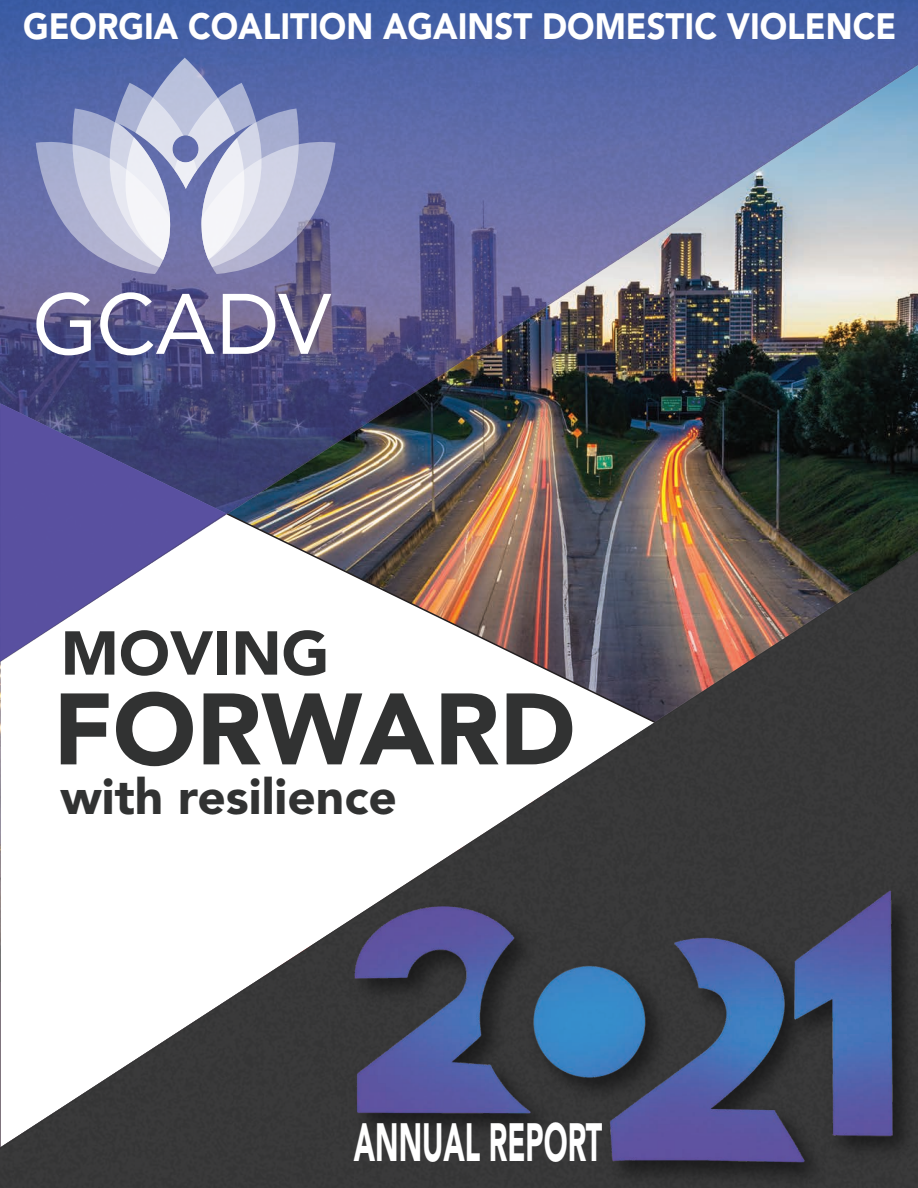
<style>
.page{position:relative;width:918px;height:1188px;background:#fff}
.page>*{position:absolute;margin:0;border:0;box-sizing:border-box;transform-origin:0 0}
.t1{font:900 100.2px "Avenir LT Std";color:#313232}
.t2{font:900 61.2px "Avenir LT Std";color:#313232}
.t3{font:900 53.4px "Avenir LT Std";color:#fff;scale:.54 1}
.t4{font:900 49.35px "Avenir LT Std";color:#313232}
.t5{font:900 36.3px "Avenir LT Std";color:#fff;scale:.91 1}
</style>
<div class="page">
<img style="left:0;top:0;width:918px;height:438px">
<img style="left:0;top:438px;width:918px;height:750px">
<svg style="left:0;top:404px;width:227px;height:271px;background:#5f5c96"></svg>
<svg style="left:36px;top:292px;width:55px;height:63px"></svg>
<svg style="left:100px;top:292px;width:115px;height:63px"></svg>
<svg style="left:223px;top:294px;width:108px;height:60px"></svg>
<svg style="left:36px;top:58px;width:300px;height:216px;background:#9aa1c7"></svg>
<img style="left:343px;top:878px;width:575px;height:310px">
<img style="left:354px;top:886px;width:540px;height:280px">
<svg style="left:1px;top:514px;width:226px;height:147px"></svg>
<p class="t5" style="left:23px;top:4px;width:961px">GEORGIA COALITION AGAINST DOMESTIC VIOLENCE</p>
<p class="t2" style="left:61px;top:616px;width:270px">MOVING</p>
<p class="t1" style="left:53px;top:669px;width:524px">FORWARD</p>
<p class="t4" style="left:61px;top:767px;width:338px">with resilience</p>
<p class="t3" style="left:354px;top:1110px;width:461px">ANNUAL REPORT</p>
</div>
